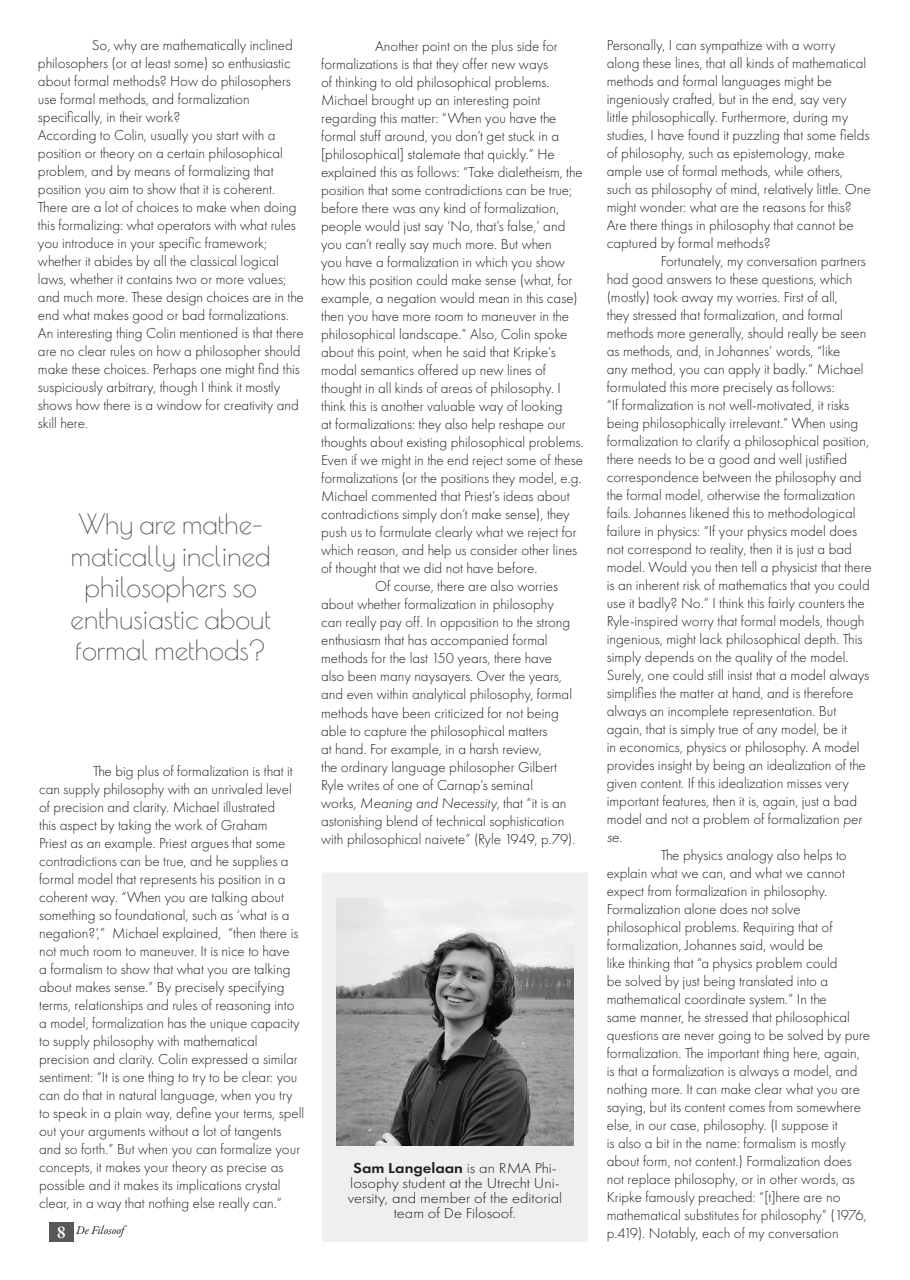
<style>
.page{position:relative;width:910px;height:1280px;background:#fff}
.page>*{position:absolute;margin:0;border:0;box-sizing:border-box;transform-origin:0 0}
.t1{font:27px/31.5px "Poiret One";color:#4b4c4d;text-align:center}
.Normal_Body{font:300 15px/18px "Futura PT";color:#231f20}
.Auteursinformatie{font:300 15px/15px "Futura PT";color:#231f20;text-align:center;scale:1.1 1}
.t2{font:italic 12px "Garamond Premr Pro";letter-spacing:-.005em;color:#231f20}
.s1{font-weight:600;font-style:normal;font-size:18px;color:#fff}
.s2{font-style:italic}
.s3{font-weight:600}
</style>
<div class="page">
<div style="left:49px;top:1222px;width:25px;height:19px;background:#57585a"></div>
<div style="left:322px;top:873px;width:266px;height:369px;background:#edeff0"></div>
<img style="left:336px;top:898px;width:238px;height:248px">
<p class="Normal_Body" style="left:38px;top:36px;width:256px;text-indent:54px">So, why are mathematically inclined philosophers (or at least some) so enthusiastic about formal methods? How do philosophers use formal methods, and formalization specifically, in their work?</p>
<p class="Normal_Body" style="left:38px;top:126px;width:267px">According to Colin, usually you start with a position or theory on a certain philosophical problem, and by means of formalizing that position you aim to show that it is coherent.<br>There are a lot of choices to make when doing this formalizing: what operators with what rules you introduce in your specific framework; whether it abides by all the classical logical laws, whether it contains two or more values; and much more. These design choices are in the end what makes good or bad formalizations.<br>An interesting thing Colin mentioned is that there are no clear rules on how a philosopher should make these choices. Perhaps one might find this suspiciously arbitrary, though I think it mostly shows how there is a window for creativity and skill here.</p>
<p class="t1" style="left:71px;top:506px;width:202px">Why are mathe&shy;matically inclined philosophers so enthusiastic about formal methods?</p>
<p class="Normal_Body" style="left:39px;top:762px;width:267px;text-indent:54px">The big plus of formalization is that it can supply philosophy with an unrivaled level of precision and clarity. Michael illustrated<br>this aspect by taking the work of Graham<br>Priest as an example. Priest argues that some contradictions can be true, and he supplies a formal model that represents his position in a coherent way. “When you are talking about something so foundational, such as ‘what is a negation?’,” Michael explained, “then there is not much room to maneuver. It is nice to have<br>a formalism to show that what you are talking about makes sense.” By precisely specifying terms, relationships and rules of reasoning into a model, formalization has the unique capacity to supply philosophy with mathematical precision and clarity. Colin expressed a similar sentiment: “It is one thing to try to be clear: you can do that in natural language, when you try to speak in a plain way, define your terms, spell out your arguments without a lot of tangents and so forth.” But when you can formalize your concepts, it makes your theory as precise as possible and it makes its implications crystal clear, in a way that nothing else really can.”</p>
<p class="t2" style="left:57px;top:1222px;width:69px"><span class="s1">8</span> De Filosoof</p>
<p class="Normal_Body" style="left:321px;top:38px;width:264px;text-indent:54px">Another point on the plus side for formalizations is that they offer new ways<br>of thinking to old philosophical problems.<br>Michael brought up an interesting point regarding this matter: “When you have the formal stuff around, you don’t get stuck in a [philosophical] stalemate that quickly.” He explained this as follows: “Take dialetheism, the position that some contradictions can be true; before there was any kind of formalization, people would just say ‘No, that’s false,’ and you can’t really say much more. But when<br>you have a formalization in which you show how this position could make sense (what, for example, a negation would mean in this case) then you have more room to maneuver in the philosophical landscape.” Also, Colin spoke about this point, when he said that Kripke’s modal semantics offered up new lines of thought in all kinds of areas of philosophy. I think this is another valuable way of looking<br>at formalizations: they also help reshape our thoughts about existing philosophical problems.<br>Even if we might in the end reject some of these formalizations (or the positions they model, e.g.<br>Michael commented that Priest’s ideas about contradictions simply don’t make sense), they push us to formulate clearly what we reject for which reason, and help us consider other lines of thought that we did not have before.</p>
<p class="Normal_Body" style="left:321px;top:578px;width:256px;text-indent:54px">Of course, there are also worries about whether formalization in philosophy can really pay off. In opposition to the strong enthusiasm that has accompanied formal methods for the last 150 years, there have also been many naysayers. Over the years, and even within analytical philosophy, formal methods have been criticized for not being able to capture the philosophical matters<br>at hand. For example, in a harsh review,<br>the ordinary language philosopher Gilbert Ryle writes of one of Carnap’s seminal<br>works, <span class="s2">Meaning and Necessity,</span> that “it is an astonishing blend of technical sophistication with philosophical naivete” (Ryle 1949, p.79).</p>
<p class="Auteursinformatie" style="left:348px;top:1161px;width:197px"><span class="s3">Sam Langelaan</span> is an RMA Phi&shy;losophy student at the Utrecht Uni&shy;versity, and member of the editorial team of De Filosoof.</p>
<p class="Normal_Body" style="left:607px;top:36px;width:265px">Personally, I can sympathize with a worry along these lines, that all kinds of mathematical methods and formal languages might be ingeniously crafted, but in the end, say very little philosophically. Furthermore, during my studies, I have found it puzzling that some fields of philosophy, such as epistemology, make ample use of formal methods, while others, such as philosophy of mind, relatively little. One might wonder: what are the reasons for this?<br>Are there things in philosophy that cannot be captured by formal methods?</p>
<p class="Normal_Body" style="left:607px;top:252px;width:267px;text-indent:54px">Fortunately, my conversation partners had good answers to these questions, which (mostly) took away my worries. First of all,<br>they stressed that formalization, and formal methods more generally, should really be seen as methods, and, in Johannes’ words, “like<br>any method, you can apply it badly.” Michael formulated this more precisely as follows:<br>“If formalization is not well-motivated, it risks being philosophically irrelevant.” When using formalization to clarify a philosophical position, there needs to be a good and well justified correspondence between the philosophy and the formal model, otherwise the formalization fails. Johannes likened this to methodological failure in physics: “If your physics model does not correspond to reality, then it is just a bad model. Would you then tell a physicist that there is an inherent risk of mathematics that you could use it badly? No.” I think this fairly counters the Ryle-inspired worry that formal models, though ingenious, might lack philosophical depth. This simply depends on the quality of the model.<br>Surely, one could still insist that a model always simplifies the matter at hand, and is therefore always an incomplete representation. But again, that is simply true of any model, be it<br>in economics, physics or philosophy. A model provides insight by being an idealization of the given content. If this idealization misses very important features, then it is, again, just a bad model and not a problem of formalization <span class="s2">per se.</span></p>
<p class="Normal_Body" style="left:607px;top:846px;width:265px;text-indent:54px">The physics analogy also helps to explain what we can, and what we cannot expect from formalization in philosophy.<br>Formalization alone does not solve philosophical problems. Requiring that of formalization, Johannes said, would be<br>like thinking that “a physics problem could<br>be solved by just being translated into a mathematical coordinate system.” In the<br>same manner, he stressed that philosophical questions are never going to be solved by pure formalization. The important thing here, again, is that a formalization is always a model, and nothing more. It can make clear what you are saying, but its content comes from somewhere else, in our case, philosophy. (I suppose it<br>is also a bit in the name: formalism is mostly about form, not content.) Formalization does not replace philosophy, or in other words, as Kripke famously preached: “[t]here are no mathematical substitutes for philosophy” (1976, p.419). Notably, each of my conversation</p>
</div>
